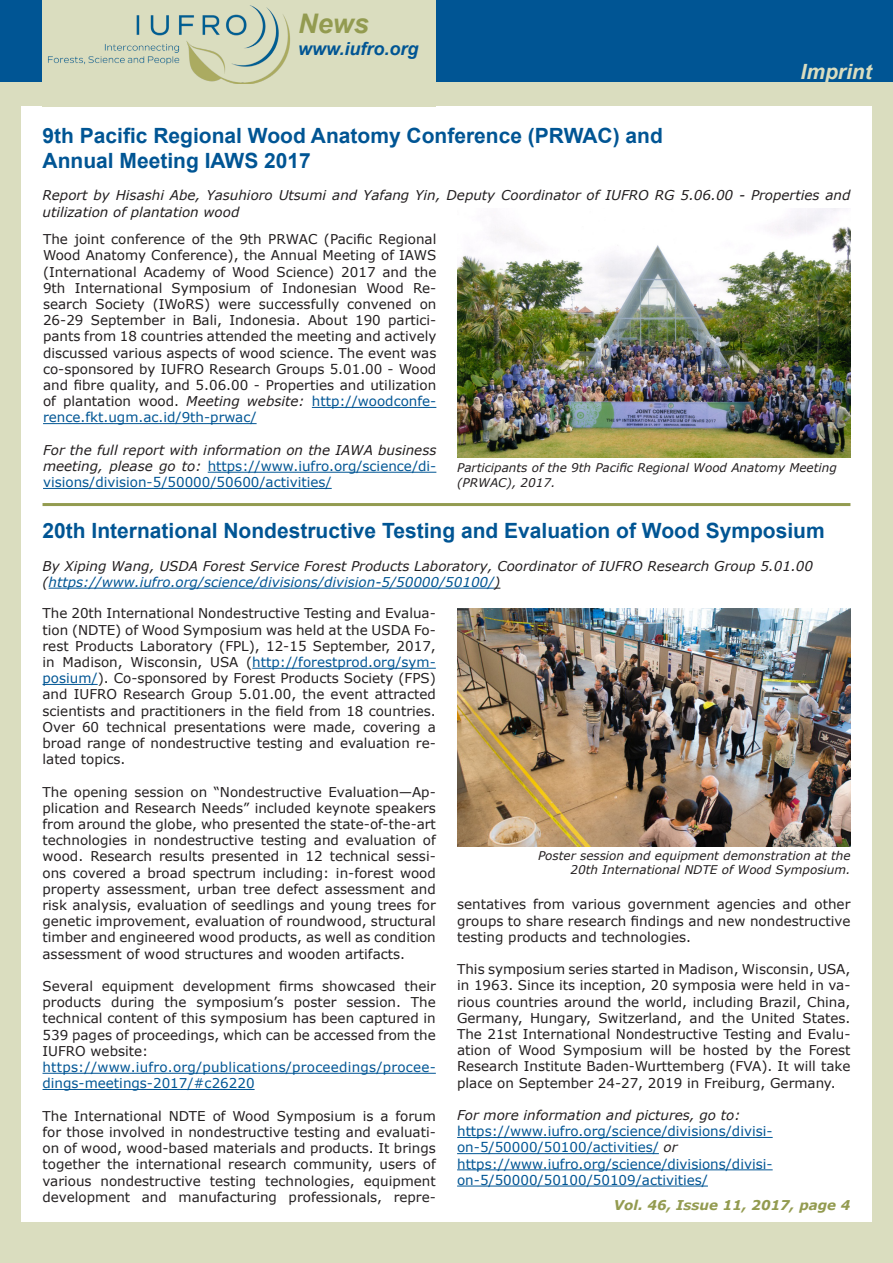
<style>
.page{position:relative;width:893px;height:1263px;background:#fff}
.page>*{position:absolute;margin:0;border:0;box-sizing:border-box;transform-origin:0 0}
.t1{font:italic 700 27px "Arial";color:#939b50}
.t2{font:700 21px "Arial";color:#005594}
.t3{font:italic 700 21px "Arial";color:#daddbf}
.t4{font:italic 700 18px "Arial";color:#005594}
.t5{font:13.5px/16.2px "Verdana";color:#231f20;text-align:justify}
.t6{font:13.5px/16.2px "Verdana";color:#005594}
.t7{font:italic 13.5px/16.2px "Verdana";color:#231f20}
.t8{font:italic 13.5px "Verdana";color:#005594}
.t9{font:italic 700 13.5px "Verdana";color:#939b50}
.t10{font:italic 12px/14.4px "Verdana";color:#231f20}
.s1{font-style:italic}
.s2{color:#005594}
.s3{font-style:italic;color:#231f20}
.s4{color:#231f20}
</style>
<div class="page">
<div style="left:0;top:0;width:893px;height:85px;background:#005594"></div>
<div style="left:0;top:83px;width:893px;height:1180px;background:#daddbf"></div>
<div style="left:21px;top:106px;width:851px;height:1116px;background:#fff"></div>
<div style="left:42px;top:0;width:393px;height:106px;background:#daddbf"></div>
<img style="left:48px;top:5px;width:242px;height:79px">
<hr style="left:312px;top:407px;width:124px;height:1px;background:#005594">
<hr style="left:43px;top:423px;width:214px;height:1px;background:#005594">
<hr style="left:208px;top:472px;width:228px;height:1px;background:#005594">
<hr style="left:43px;top:488px;width:289px;height:1px;background:#005594">
<img style="left:457px;top:208px;width:393px;height:250px">
<hr style="left:43px;top:503px;width:807px;height:3px;background:#939b50">
<hr style="left:252px;top:668px;width:184px;height:1px;background:#005594">
<hr style="left:43px;top:684px;width:55px;height:1px;background:#005594">
<hr style="left:43px;top:1073px;width:393px;height:1px;background:#005594">
<hr style="left:43px;top:1089px;width:212px;height:1px;background:#005594">
<hr style="left:457px;top:1137px;width:316px;height:1px;background:#005594">
<hr style="left:457px;top:1153px;width:202px;height:1px;background:#005594">
<hr style="left:457px;top:1169px;width:316px;height:1px;background:#005594">
<hr style="left:457px;top:1186px;width:251px;height:1px;background:#005594">
<hr style="left:49px;top:588px;width:445px;height:1px;background:#005594">
<img style="left:457px;top:608px;width:393px;height:238px">
<p class="t1" style="left:298px;top:6px;width:72px">News</p>
<p class="t4" style="left:298px;top:36px;width:122px">www.iufro.org</p>
<p class="t3" style="left:800px;top:58px;width:73px">Imprint</p>
<p class="t2" style="left:43px;top:121px;width:622px">9th Pacific Regional Wood Anatomy Conference (PRWAC) and</p>
<p class="t2" style="left:43px;top:147px;width:270px">Annual Meeting IAWS 2017</p>
<p class="t7" style="left:43px;top:187px;width:809px">Report by Hisashi Abe, Yasuhioro Utsumi and Yafang Yin, Deputy Coordinator of IUFRO RG 5.06.00 - Properties and utilization of plantation wood</p>
<p class="t5" style="left:43px;top:231px;width:395px">The joint conference of the 9th PRWAC (Pacific Regional Wood Anatomy Conference), the Annual Meeting of IAWS (International Academy of Wood Science) 2017 and the 9th International Symposium of Indonesian Wood Re&shy;search Society (IWoRS) were successfully convened on 26-29 September in Bali, Indonesia. About 190 partici&shy;pants from 18 countries attended the meeting and actively discussed various aspects of wood science. The event was co-sponsored by IUFRO Research Groups 5.01.00 - Wood and fibre quality, and 5.06.00 - Properties and utilization of plantation wood. <span class="s1">Meeting website:</span> <span class="s2">http://woodconfe&shy;rence.fkt.ugm.ac.id/9th-prwac/</span></p>
<p class="t6" style="left:43px;top:442px;width:395px;text-align:justify"><span class="s3">For the full report with information on the IAWA business meeting, please go to:</span> https://www.iufro.org/science/di&shy;visions/division-5/50000/50600/activities/</p>
<p class="t10" style="left:457px;top:460px;width:381px">Participants of the 9th Pacific Regional Wood Anatomy Meeting (PRWAC), 2017.</p>
<p class="t2" style="left:43px;top:517px;width:784px">20th International Nondestructive Testing and Evaluation of Wood Symposium</p>
<p class="t7" style="left:43px;top:558px;width:772px">By Xiping Wang, USDA Forest Service Forest Products Laboratory, Coordinator of IUFRO Research Group 5.01.00</p>
<p class="t8" style="left:43px;top:573px;width:459px"><span class="s4">(</span>https://www.iufro.org/science/divisions/division-5/50000/50100/<span class="s4">)</span></p>
<p class="t5" style="left:43px;top:605px;width:395px">The 20th International Nondestructive Testing and Evalua&shy;tion (NDTE) of Wood Symposium was held at the USDA Fo&shy;rest Products Laboratory (FPL), 12-15 September, 2017, in Madison, Wisconsin, USA (<span class="s2">http://forestprod.org/sym&shy;posium/</span>). Co-sponsored by Forest Products Society (FPS) and IUFRO Research Group 5.01.00, the event attracted scientists and practitioners in the field from 18 countries.<br>Over 60 technical presentations were made, covering a broad range of nondestructive testing and evaluation re&shy;lated topics.</p>
<p class="t5" style="left:43px;top:783px;width:395px">The opening session on “Nondestructive Evaluation—Ap&shy;plication and Research Needs” included keynote speakers from around the globe, who presented the state-of-the-art technologies in nondestructive testing and evaluation of wood. Research results presented in 12 technical sessi&shy;ons covered a broad spectrum including: in-forest wood property assessment, urban tree defect assessment and risk analysis, evaluation of seedlings and young trees for genetic improvement, evaluation of roundwood, structural timber and engineered wood products, as well as condition assessment of wood structures and wooden artifacts.</p>
<p class="t5" style="left:43px;top:978px;width:395px">Several equipment development firms showcased their products during the symposium’s poster session. The technical content of this symposium has been captured in 539 pages of proceedings, which can be accessed from the IUFRO website:</p>
<p class="t6" style="left:43px;top:1059px;width:395px">https://www.iufro.org/publications/proceedings/procee&shy;dings-meetings-2017/#c26220</p>
<p class="t5" style="left:43px;top:1107px;width:395px">The International NDTE of Wood Symposium is a forum for those involved in nondestructive testing and evaluati&shy;on of wood, wood-based materials and products. It brings together the international research community, users of various nondestructive testing technologies, equipment development and manufacturing professionals, repre-</p>
<p class="t10" style="left:538px;top:848px;width:314px;text-align:right">Poster session and equipment demonstration at the<br>20th International NDTE of Wood Symposium.</p>
<p class="t5" style="left:457px;top:896px;width:395px">sentatives from various government agencies and other groups to share research findings and new nondestructive testing products and technologies.</p>
<p class="t5" style="left:457px;top:961px;width:395px">This symposium series started in Madison, Wisconsin, USA, in 1963. Since its inception, 20 symposia were held in va&shy;rious countries around the world, including Brazil, China, Germany, Hungary, Switzerland, and the United States.<br>The 21st International Nondestructive Testing and Evalu&shy;ation of Wood Symposium will be hosted by the Forest Research Institute Baden-Wurttemberg (FVA). It will take place on September 24-27, 2019 in Freiburg, Germany.</p>
<p class="t7" style="left:457px;top:1107px;width:285px">For more information and pictures, go to:</p>
<p class="t6" style="left:457px;top:1123px;width:317px">https://www.iufro.org/science/divisions/divisi&shy;on-5/50000/50100/activities/ <span class="s3">or</span></p>
<p class="t6" style="left:457px;top:1155px;width:317px">https://www.iufro.org/science/divisions/divisi&shy;on-5/50000/50100/50109/activities/</p>
<p class="t9" style="left:614px;top:1195px;width:238px">Vol. 46, Issue 11, 2017, page 4</p>
</div>
